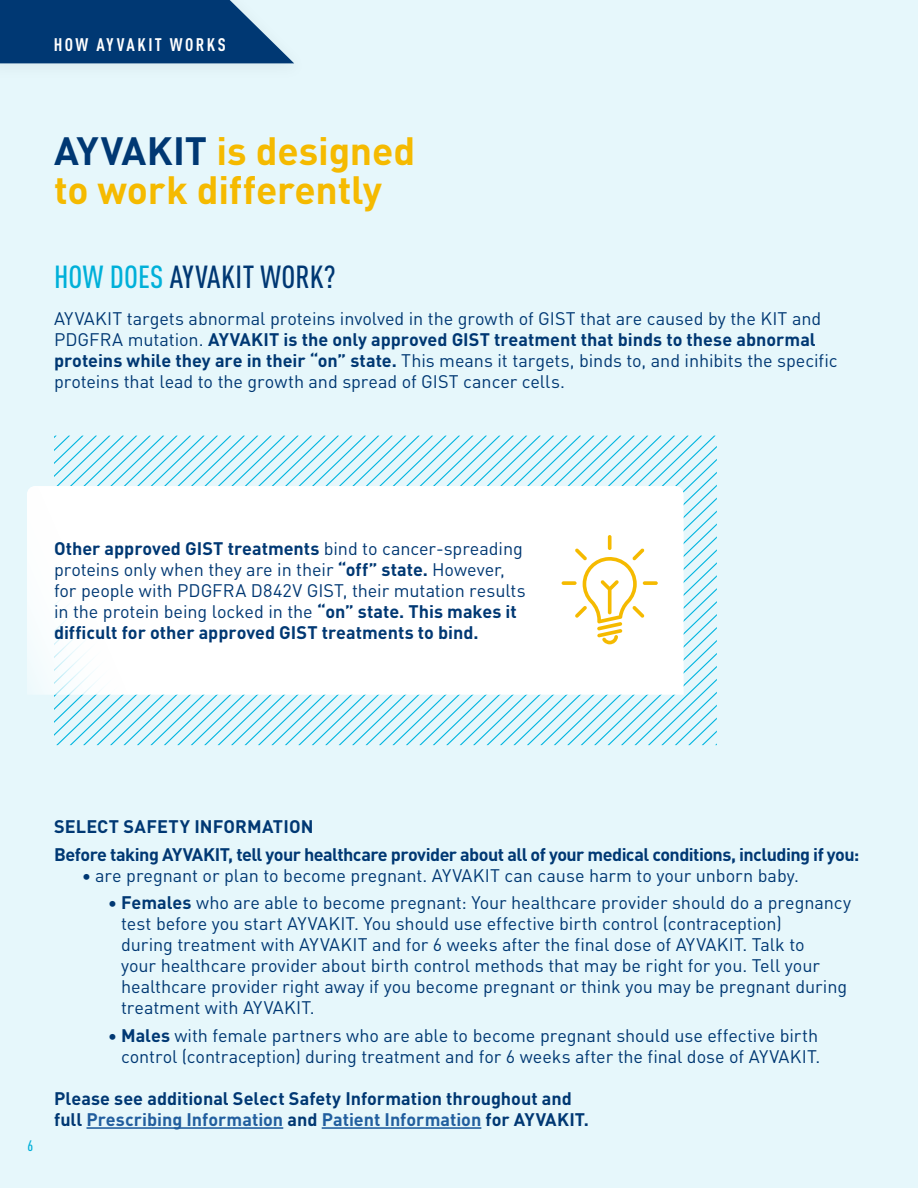
<style>
.page{position:relative;width:918px;height:1188px;background:#e6f7fb}
.page>*{position:absolute;margin:0;border:0;box-sizing:border-box;transform-origin:0 0}
.t1{font:700 39px/39px "DIN Pro";letter-spacing:-.005em;color:#f5ba00}
.t2{font:500 condensed 31.5px "DIN Pro";letter-spacing:.01em;color:#003873}
.t3{font:18px/21px "DIN Pro";letter-spacing:-.005em;color:#003873}
.t4{font:700 18px/27.8px "DIN Pro";letter-spacing:-.03em;color:#003873}
.t5{font:700 18px/21px "DIN Pro";color:#003873}
.t6{font:700 condensed 18px "DIN Pro";letter-spacing:.135em;color:#fff}
.t7{font:500 condensed 15px "DIN Pro";color:#00b0d9}
.s1{color:#003873}
.s2{color:#00b0d9}
.s3{font-weight:700}
.s4{color:#215e9e}
</style>
<div class="page">
<svg style="left:0;top:0;width:294px;height:63px"></svg>
<svg style="left:27px;top:486px;width:27px;height:208px;fill:#fbfdfe"></svg>
<svg style="left:54px;top:436px;width:663px;height:309px"></svg>
<hr style="left:86px;top:1127px;width:197px;height:2px;background:#215e9e">
<hr style="left:322px;top:1127px;width:159px;height:2px;background:#215e9e">
<p class="t6" style="left:54px;top:31px;width:173px">HOW AYVAKIT WORKS</p>
<h1 class="t1" style="left:54px;top:129px;width:363px"><span class="s1">AYVAKIT</span> is designed to work differently</h1>
<h2 class="t2" style="left:54px;top:255px;width:283px"><span class="s2">HOW DOES</span> AYVAKIT WORK?</h2>
<p class="t3" style="left:54px;top:307px;width:785px">AYVAKIT targets abnormal proteins involved in the growth of GIST that are caused by the KIT and PDGFRA mutation. <span class="s3">AYVAKIT is the only approved GIST treatment that binds to these abnormal proteins while they are in their “on” state.</span> This means it targets, binds to, and inhibits the specific proteins that lead to the growth and spread of GIST cancer cells.</p>
<p class="t3" style="left:54px;top:537px;width:473px"><span class="s3">Other approved GIST treatments</span> bind to cancer-spreading proteins only when they are in their <span class="s3">“off” state.</span> However, for people with PDGFRA D842V GIST, their mutation results in the protein being locked in the <span class="s3">“on” state. This makes it difficult for other approved GIST treatments to bind.</span></p>
<p class="t7" style="left:28px;top:1135px;width:7px">6</p>
<p class="t4" style="left:54px;top:811px;width:807px">SELECT SAFETY INFORMATION<br>Before taking AYVAKIT, tell your healthcare provider about all of your medical conditions, including if you:</p>
<p class="t3" style="left:82px;top:863px;width:718px"><span class="s3">•</span> are pregnant or plan to become pregnant. AYVAKIT can cause harm to your unborn baby.</p>
<p class="t3" style="left:121px;top:891px;width:732px;text-indent:-13px"><span class="s3">• Females</span> who are able to become pregnant: Your healthcare provider should do a pregnancy test before you start AYVAKIT. You should use effective birth control (contraception)<br>during treatment with AYVAKIT and for 6 weeks after the final dose of AYVAKIT. Talk to<br>your healthcare provider about birth control methods that may be right for you. Tell your healthcare provider right away if you become pregnant or think you may be pregnant during treatment with AYVAKIT.</p>
<p class="t3" style="left:108px;top:1024px;width:714px;text-align:right"><span class="s3">• Males</span> with female partners who are able to become pregnant should use effective birth control (contraception) during treatment and for 6 weeks after the final dose of AYVAKIT.</p>
<p class="t5" style="left:54px;top:1086px;width:536px">Please see additional Select Safety Information throughout and full <span class="s4">Prescribing Information</span> and <span class="s4">Patient Information</span> for AYVAKIT.</p>
</div>
